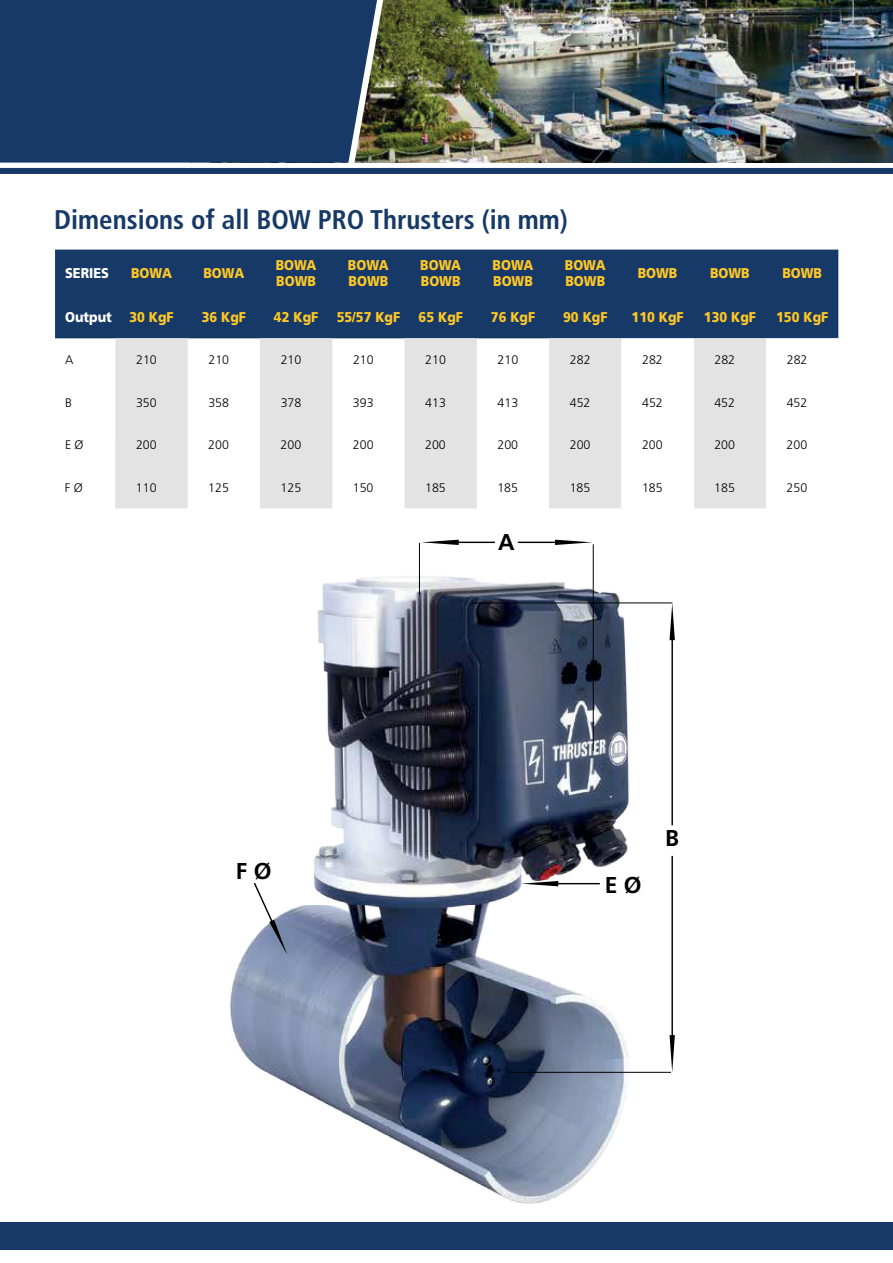
<style>
.page{position:relative;width:893px;height:1263px;background:#fff}
.page>*{position:absolute;margin:0;border:0;box-sizing:border-box;transform-origin:0 0}
.t1{font:700 condensed 27px "Frutiger LT Std";color:#163967}
.t2{font:700 22.95px "Frutiger";color:#000001}
.t3{font:900 14.25px/16.8px "Frutiger LT Std";color:#fec725;scale:.9 1}
.t4{font:900 14.25px "Frutiger LT Std";color:#fff;scale:.9 1}
.t5{font:300 12.45px "Frutiger LT Std";color:#000001}
.s1{color:#fec725}
</style>
<div class="page">
<img style="left:390px;top:0;width:503px;height:163px">
<div style="left:0;top:0;width:343px;height:163px;background:#163967"></div>
<img style="left:343px;top:0;width:47px;height:168px">
<div style="left:0;top:168px;width:893px;height:6px;background:#163967"></div>
<div style="left:0;top:1222px;width:893px;height:28px;background:#163967"></div>
<img style="left:230px;top:548px;width:443px;height:656px">
<hr style="left:471px;top:603px;width:201px;height:1px;background:#000001">
<hr style="left:593px;top:544px;width:1px;height:207px;background:#000001">
<hr style="left:419px;top:543px;width:1px;height:52px;background:#000001">
<hr style="left:509px;top:1072px;width:162px;height:1px;background:#000001">
<svg style="left:518px;top:540px;width:74px;height:5px"></svg>
<svg style="left:422px;top:540px;width:73px;height:5px"></svg>
<svg style="left:669px;top:603px;width:6px;height:222px"></svg>
<svg style="left:669px;top:856px;width:6px;height:216px"></svg>
<svg style="left:521px;top:881px;width:79px;height:5px"></svg>
<svg style="left:254px;top:883px;width:33px;height:72px"></svg>
<div style="left:55px;top:250px;width:783px;height:88px;background:#163967"></div>
<div style="left:115px;top:338px;width:73px;height:170px;background:#e2e3e2"></div>
<svg style="left:260px;top:338px;width:361px;height:170px;fill:#e2e3e2"></svg>
<svg style="left:621px;top:338px;width:217px;height:170px"></svg>
<img style="left:115px;top:440px;width:2px;height:68px">
<h1 class="t1" style="left:54px;top:208px;width:515px">Dimensions of all BOW PRO Thrusters (in mm)</h1>
<p class="t4" style="left:65px;top:265px;width:50px">SERIES</p>
<p class="t3" style="left:131px;top:265px;width:47px">BOWA</p>
<p class="t3" style="left:203px;top:265px;width:47px">BOWA</p>
<p class="t3" style="left:276px;top:256px;width:47px">BOWA<br>BOWB</p>
<p class="t3" style="left:348px;top:256px;width:47px">BOWA<br>BOWB</p>
<p class="t3" style="left:420px;top:256px;width:47px">BOWA<br>BOWB</p>
<p class="t3" style="left:492px;top:256px;width:47px">BOWA<br>BOWB</p>
<p class="t3" style="left:565px;top:256px;width:47px">BOWA<br>BOWB</p>
<p class="t3" style="left:638px;top:265px;width:46px">BOWB</p>
<p class="t3" style="left:710px;top:265px;width:46px">BOWB</p>
<p class="t3" style="left:782px;top:265px;width:46px">BOWB</p>
<p class="t4" style="left:65px;top:309px;width:122px">Output <span class="s1">30 KgF</span></p>
<p class="t3" style="left:202px;top:309px;width:51px">36 KgF</p>
<p class="t3" style="left:274px;top:309px;width:51px">42 KgF</p>
<p class="t3" style="left:337px;top:309px;width:72px">55/57 KgF</p>
<p class="t3" style="left:419px;top:309px;width:51px">65 KgF</p>
<p class="t3" style="left:491px;top:309px;width:51px">76 KgF</p>
<p class="t3" style="left:563px;top:309px;width:51px">90 KgF</p>
<p class="t3" style="left:631px;top:309px;width:59px">110 KgF</p>
<p class="t3" style="left:704px;top:309px;width:59px">130 KgF</p>
<p class="t3" style="left:776px;top:309px;width:59px">150 KgF</p>
<p class="t5" style="left:65px;top:355px;width:10px">A</p>
<p class="t5" style="left:136px;top:355px;width:22px">210</p>
<p class="t5" style="left:208px;top:355px;width:22px">210</p>
<p class="t5" style="left:281px;top:355px;width:22px">210</p>
<p class="t5" style="left:353px;top:355px;width:22px">210</p>
<p class="t5" style="left:425px;top:355px;width:22px">210</p>
<p class="t5" style="left:498px;top:355px;width:22px">210</p>
<p class="t5" style="left:570px;top:355px;width:22px">282</p>
<p class="t5" style="left:642px;top:355px;width:22px">282</p>
<p class="t5" style="left:714px;top:355px;width:22px">282</p>
<p class="t5" style="left:787px;top:355px;width:22px">282</p>
<p class="t5" style="left:65px;top:397px;width:8px">B</p>
<p class="t5" style="left:136px;top:397px;width:22px">350</p>
<p class="t5" style="left:208px;top:397px;width:22px">358</p>
<p class="t5" style="left:281px;top:397px;width:22px">378</p>
<p class="t5" style="left:353px;top:397px;width:22px">393</p>
<p class="t5" style="left:425px;top:397px;width:22px">413</p>
<p class="t5" style="left:497px;top:397px;width:22px">413</p>
<p class="t5" style="left:570px;top:397px;width:22px">452</p>
<p class="t5" style="left:642px;top:397px;width:22px">452</p>
<p class="t5" style="left:714px;top:397px;width:22px">452</p>
<p class="t5" style="left:787px;top:397px;width:22px">452</p>
<p class="t5" style="left:136px;top:440px;width:22px">200</p>
<p class="t5" style="left:208px;top:440px;width:22px">200</p>
<p class="t5" style="left:281px;top:440px;width:22px">200</p>
<p class="t5" style="left:353px;top:440px;width:22px">200</p>
<p class="t5" style="left:425px;top:440px;width:22px">200</p>
<p class="t5" style="left:497px;top:440px;width:22px">200</p>
<p class="t5" style="left:570px;top:440px;width:22px">200</p>
<p class="t5" style="left:642px;top:440px;width:22px">200</p>
<p class="t5" style="left:714px;top:440px;width:22px">200</p>
<p class="t5" style="left:786px;top:440px;width:22px">200</p>
<p class="t5" style="left:136px;top:482px;width:22px">110</p>
<p class="t5" style="left:208px;top:482px;width:22px">125</p>
<p class="t5" style="left:280px;top:482px;width:22px">125</p>
<p class="t5" style="left:353px;top:482px;width:22px">150</p>
<p class="t5" style="left:425px;top:482px;width:22px">185</p>
<p class="t5" style="left:497px;top:482px;width:22px">185</p>
<p class="t5" style="left:570px;top:482px;width:22px">185</p>
<p class="t5" style="left:642px;top:482px;width:22px">185</p>
<p class="t5" style="left:714px;top:482px;width:22px">185</p>
<p class="t5" style="left:786px;top:482px;width:22px">250</p>
<p class="t5" style="left:65px;top:440px;width:20px">E Ø</p>
<p class="t5" style="left:65px;top:482px;width:19px">F Ø</p>
<h2 class="t2" style="left:236px;top:862px;width:37px">F Ø</h2>
<h2 class="t2" style="left:498px;top:532px;width:18px">A</h2>
<h2 class="t2" style="left:605px;top:876px;width:38px">E Ø</h2>
<h2 class="t2" style="left:665px;top:829px;width:15px">B</h2>
</div>
